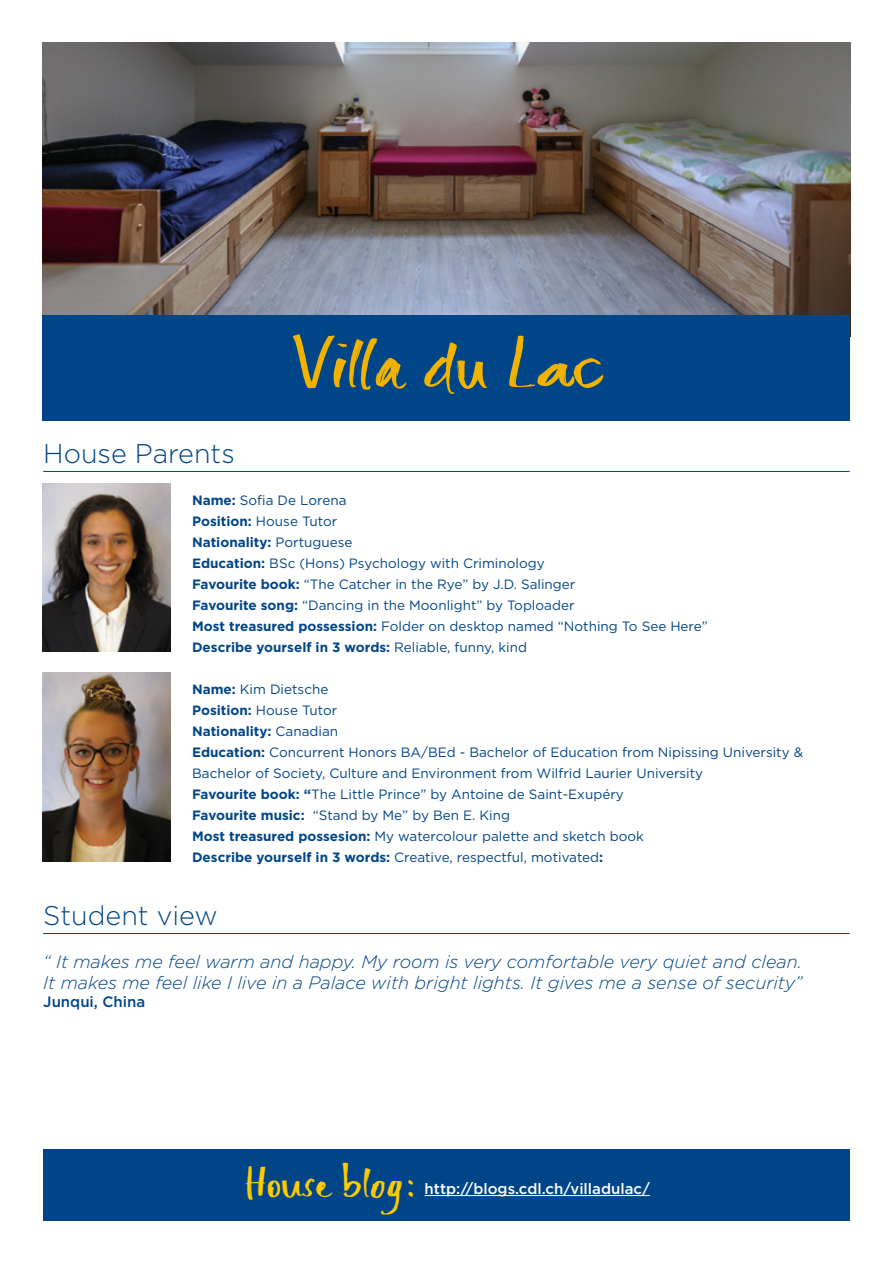
<style>
.page{position:relative;width:893px;height:1263px;background:#fff}
.page>*{position:absolute;margin:0;border:0;box-sizing:border-box;transform-origin:0 0}
.t1{font:75px "MQ Carmen";color:#f1b300}
.t2{font:45px "MQ Carmen";color:#fc0}
.t3{font:300 27px "Gotham";color:#004587}
.t4{font:italic 300 18px/21.6px "Gotham";color:#004587}
.t5{font:500 15px "Gotham";color:#fff}
.t6{font:500 15px "Gotham";color:#004587}
.t7{font:13.5px/21px "Gotham";color:#004587}
.s1{font-weight:700}
</style>
<div class="page">
<hr style="left:43px;top:471px;width:807px;height:1px;background:#004587">
<hr style="left:43px;top:933px;width:807px;height:1px;background:#004587">
<img style="left:43px;top:43px;width:807px;height:273px">
<img style="left:43px;top:484px;width:127px;height:168px">
<img style="left:43px;top:673px;width:127px;height:189px">
<div style="left:43px;top:1149px;width:807px;height:71px;background:#004587"></div>
<hr style="left:425px;top:1195px;width:225px;height:1px;background:#fff">
<div style="left:43px;top:316px;width:807px;height:105px;background:#004587"></div>
<h1 class="t1" style="left:292px;top:318px;width:311px">Villa du Lac</h1>
<h3 class="t3" style="left:43px;top:436px;width:193px">House Parents</h3>
<p class="t7" style="left:192px;top:489px;width:517px"><span class="s1">Name:</span> Sofia De Lorena<br><span class="s1">Position:</span> House Tutor<br><span class="s1">Nationality:</span> Portuguese<br><span class="s1">Education:</span> BSc (Hons) Psychology with Criminology<br><span class="s1">Favourite book:</span> “The Catcher in the Rye” by J.D. Salinger<br><span class="s1">Favourite song:</span> “Dancing in the Moonlight” by Toploader<br><span class="s1">Most treasured possession:</span> Folder on desktop named “Nothing To See Here” <span class="s1">Describe yourself in 3 words:</span> Reliable, funny, kind</p>
<p class="t7" style="left:192px;top:678px;width:612px"><span class="s1">Name:</span> Kim Dietsche<br><span class="s1">Position:</span> House Tutor<br><span class="s1">Nationality:</span> Canadian<br><span class="s1">Education:</span> Concurrent Honors BA/BEd - Bachelor of Education from Nipissing University &amp; Bachelor of Society, Culture and Environment from Wilfrid Laurier University<br><span class="s1">Favourite book: “</span>The Little Prince” by Antoine de Saint-Exupéry<br><span class="s1">Favourite music:</span> “Stand by Me” by Ben E. King<br><span class="s1">Most treasured possesion:</span> My watercolour palette and sketch book<br><span class="s1">Describe yourself in 3 words:</span> Creative, respectful, motivated<span class="s1">:</span></p>
<h3 class="t3" style="left:43px;top:898px;width:176px">Student view</h3>
<h3 class="t4" style="left:43px;top:950px;width:761px">“ It makes me feel warm and happy. My room is very comfortable very quiet and clean.<br>It makes me feel like I live in a Palace with bright lights. It gives me a sense of security”</h3>
<p class="t6" style="left:43px;top:992px;width:103px">Junqui, China</p>
<h2 class="t2" style="left:243px;top:1155px;width:174px">House blog:</h2>
<p class="t5" style="left:425px;top:1179px;width:227px">http://blogs.cdl.ch/villadulac/</p>
</div>
